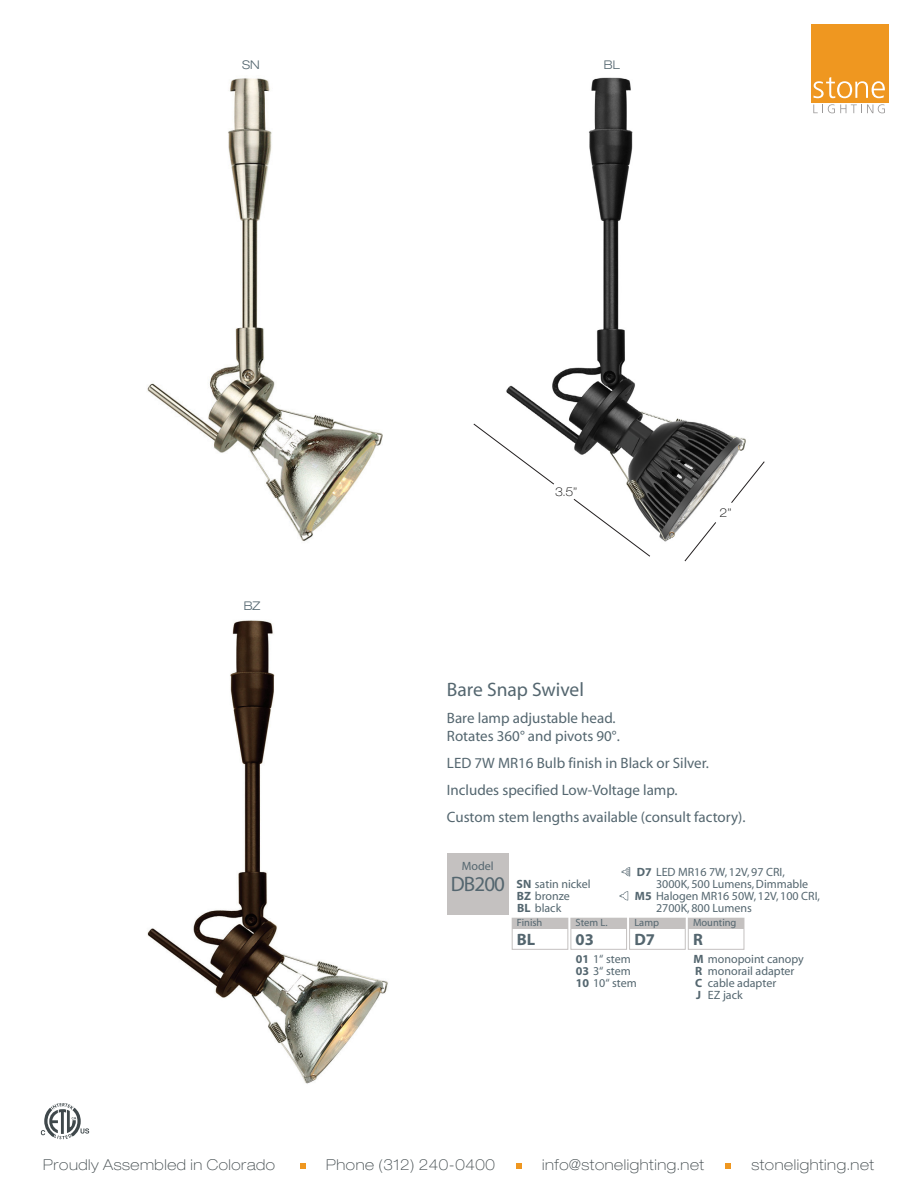
<style>
.page{position:relative;width:918px;height:1188px;background:#fff}
.page>*{position:absolute;margin:0;border:0;box-sizing:border-box;transform-origin:0 0}
.t1{font:21px "Myriad";letter-spacing:-.04em;color:#54666f}
.t2{font:19.5px "Myriad";color:#54666f}
.t3{font:700 16.5px "Myriad";color:#54666f}
.t4{font:15px/18px "Myriad";color:#54666f}
.t5{font:100 expanded 15px "Helvetica Neue LT Std";letter-spacing:.04em;color:#3f484b}
.t6{font:15px "Myriad";color:#556770}
.t7{font:12px/12px "Myriad";color:#54666f}
.t8{font:12px/24px "Myriad";color:#556770}
.t9{font:100 expanded 12px "Helvetica Neue LT Std";color:#000}
.t10{font:300 expanded 12px "Helvetica Neue LT Std";color:#556770}
.t11{font:10.5px "Myriad";color:#54666f}
.s1{font-weight:700}
.s2{color:#54666f}
</style>
<div class="page">
<img style="left:506px;top:77px;width:240px;height:465px">
<svg style="left:731px;top:461px;width:34px;height:42px"></svg>
<svg style="left:684px;top:522px;width:32px;height:40px"></svg>
<svg style="left:473px;top:423px;width:82px;height:62px"></svg>
<svg style="left:573px;top:499px;width:78px;height:58px"></svg>
<div style="left:512px;top:918px;width:56px;height:32px;border:1px solid #c4c1c0"></div>
<div style="left:512px;top:918px;width:56px;height:11px;background:#c4c1c0"></div>
<div style="left:571px;top:918px;width:56px;height:32px;border:1px solid #c4c1c0"></div>
<div style="left:571px;top:918px;width:56px;height:11px;background:#c4c1c0"></div>
<div style="left:629px;top:918px;width:57px;height:32px;border:1px solid #c4c1c0"></div>
<div style="left:630px;top:918px;width:55px;height:11px;background:#c4c1c0"></div>
<div style="left:688px;top:918px;width:56px;height:32px;border:1px solid #c4c1c0"></div>
<div style="left:688px;top:918px;width:56px;height:11px;background:#c4c1c0"></div>
<div style="left:447px;top:853px;width:61px;height:61px;background:#c4c1c0"></div>
<svg style="left:619px;top:891px;width:9px;height:10px"></svg>
<svg style="left:621px;top:867px;width:9px;height:9px"></svg>
<img style="left:147px;top:78px;width:236px;height:463px">
<img style="left:147px;top:620px;width:241px;height:464px">
<svg style="left:813px;top:104px;width:72px;height:9px"></svg>
<div style="left:811px;top:24px;width:78px;height:78px;background:#ef9720"></div>
<svg style="left:813px;top:77px;width:72px;height:21px"></svg>
<svg style="left:41px;top:1103px;width:48px;height:36px"></svg>
<svg style="left:300px;top:1163px;width:6px;height:5px"></svg>
<svg style="left:516px;top:1163px;width:5px;height:5px"></svg>
<svg style="left:725px;top:1163px;width:6px;height:5px"></svg>
<p class="t10" style="left:242px;top:58px;width:19px">SN</p>
<p class="t10" style="left:244px;top:599px;width:18px">BZ</p>
<p class="t10" style="left:604px;top:58px;width:18px">BL</p>
<p class="t9" style="left:555px;top:484px;width:24px">3.5”</p>
<p class="t9" style="left:720px;top:505px;width:13px">2”</p>
<h2 class="t2" style="left:447px;top:680px;width:139px">Bare Snap Swivel</h2>
<p class="t4" style="left:447px;top:710px;width:174px">Bare lamp adjustable head.<br>Rotates 360° and pivots 90°.</p>
<p class="t6" style="left:447px;top:756px;width:264px">LED 7W MR16 Bulb finish in Black or Silver.</p>
<p class="t4" style="left:447px;top:777px;width:300px;line-height:27px">Includes specified Low-Voltage lamp.<br>Custom stem lengths available (consult factory).</p>
<p class="t7" style="left:462px;top:861px;width:33px">Model</p>
<h1 class="t1" style="left:451px;top:874px;width:56px">DB200</h1>
<p class="t8" style="left:635px;top:860px;width:187px"><span class="s1">D7</span> LED MR16 7W, 12V, 97 CRI,<br><span class="s1">M5</span> <span class="s2">Halogen MR16 50W,</span> 12V, 100 CRI,</p>
<p class="t7" style="left:517px;top:878px;width:76px"><span class="s1">SN</span> satin nickel<br><span class="s1">BZ</span> bronze<br><span class="s1">BL</span> black</p>
<p class="t11" style="left:576px;top:917px;width:33px">Stem L.</p>
<p class="t3" style="left:576px;top:931px;width:20px">03</p>
<p class="t7" style="left:576px;top:954px;width:62px"><span class="s1">01</span> 1“ stem<br><span class="s1">03</span> 3“ stem<br><span class="s1">10</span> 10“ stem</p>
<p class="t7" style="left:694px;top:954px;width:112px"><span class="s1">M</span> monopoint canopy<br><span class="s1">R<br>C<br>J</span></p>
<p class="t8" style="left:656px;top:872px;width:154px">3000K, 500 Lumens, Dimmable<br>2700K, <span class="s2">800 Lumens</span></p>
<p class="t11" style="left:517px;top:917px;width:27px">Finish</p>
<p class="t3" style="left:517px;top:931px;width:20px">BL</p>
<p class="t11" style="left:693px;top:917px;width:45px">Mounting</p>
<p class="t3" style="left:693px;top:931px;width:11px">R</p>
<p class="t11" style="left:634px;top:917px;width:26px">Lamp</p>
<p class="t3" style="left:634px;top:931px;width:22px">D7</p>
<p class="t7" style="left:708px;top:966px;width:88px">monorail adapter cable adapter<br>EZ jack</p>
<p class="t5" style="left:43px;top:1155px;width:233px">Proudly Assembled in Colorado</p>
<p class="t5" style="left:326px;top:1155px;width:170px">Phone (312) 240-0400</p>
<p class="t5" style="left:542px;top:1155px;width:164px">info@stonelighting.net</p>
<p class="t5" style="left:751px;top:1155px;width:124px">stonelighting.net</p>
</div>
